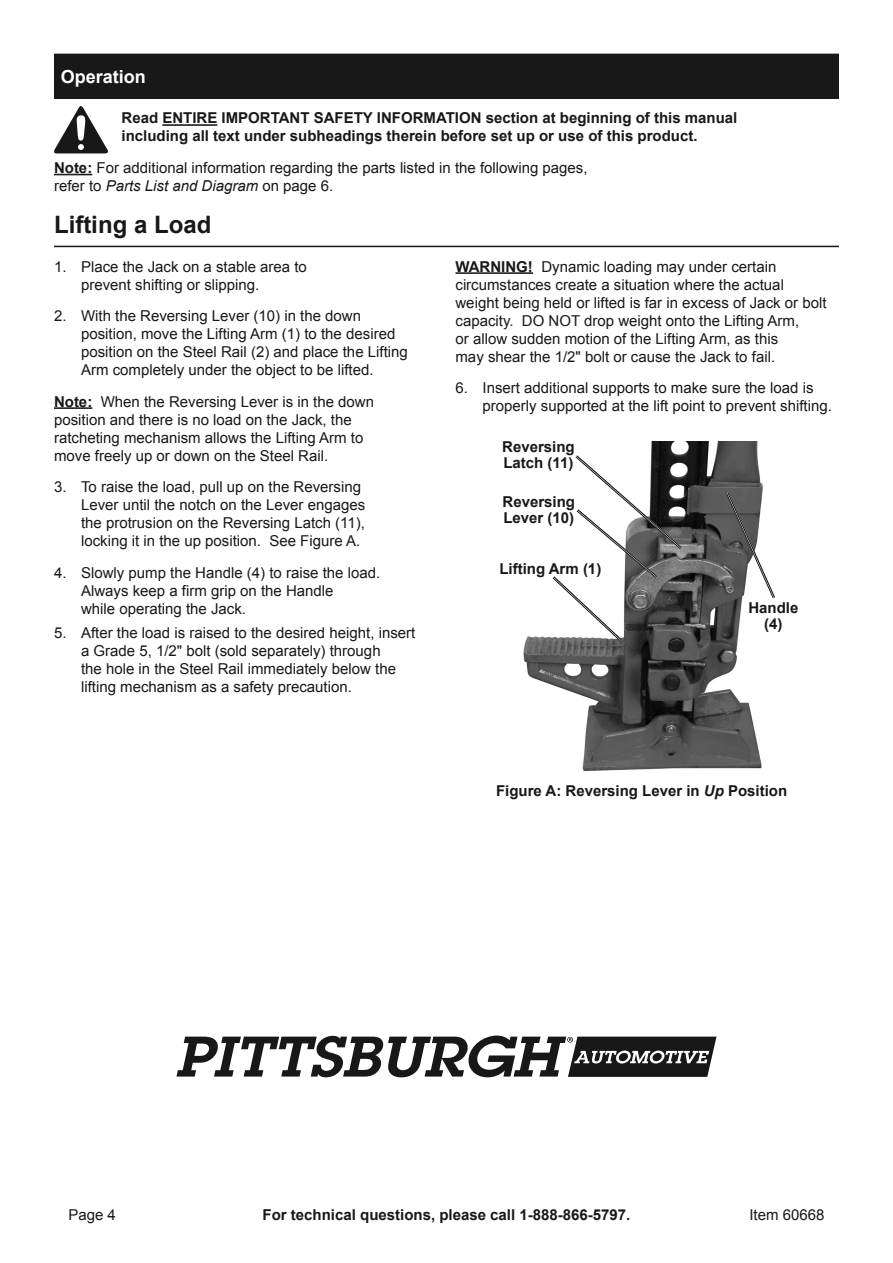
<style>
.page{position:relative;width:893px;height:1263px;background:#fff}
.page>*{position:absolute;margin:0;border:0;box-sizing:border-box;transform-origin:0 0}
.Subheading{font:700 24px "Arial";color:#181818}
.Heading{font:700 18px "Arial";color:#fff}
.Note{font:15px/18px "Arial";color:#181818}
.Indented_no_list{font:700 15px/16.5px "Arial";color:#181818}
.s1{font-weight:700}
.s2{font-style:italic}
</style>
<div class="page">
<div style="left:54px;top:54px;width:785px;height:45px;background:#181818"></div>
<hr style="left:162px;top:124px;width:55px;height:2px;background:#181818">
<hr style="left:54px;top:174px;width:38px;height:1px;background:#181818">
<hr style="left:54px;top:246px;width:785px;height:1px;background:#181818">
<svg style="left:54px;top:106px;width:54px;height:47px"></svg>
<hr style="left:54px;top:407px;width:38px;height:2px;background:#181818">
<hr style="left:455px;top:272px;width:78px;height:2px;background:#181818">
<img style="left:523px;top:441px;width:240px;height:330px">
<svg style="left:724px;top:490px;width:51px;height:111px"></svg>
<svg style="left:550px;top:453px;width:134px;height:193px"></svg>
<svg style="left:176px;top:1035px;width:540px;height:42px"></svg>
<p class="Heading" style="left:61px;top:64px;width:87px">Operation</p>
<p class="Indented_no_list" style="left:122px;top:110px;width:617px;line-height:18px">Read ENTIRE IMPORTANT SAFETY INFORMATION section at beginning of this manual including all text under subheadings therein before set up or use of this product.</p>
<p class="Note" style="left:54px;top:159px;width:535px"><span class="s1">Note:</span> For additional information regarding the parts listed in the following pages, refer to <span class="s2">Parts List and Diagram</span> on page 6.</p>
<p class="Subheading" style="left:54px;top:209px;width:159px">Lifting a Load</p>
<p class="Note" style="left:81px;top:257px;width:227px;text-indent:-27px">1. Place the Jack on a stable area to prevent shifting or slipping.</p>
<p class="Note" style="left:81px;top:307px;width:328px;text-indent:-27px">2. With the Reversing Lever (10) in the down position, move the Lifting Arm (1) to the desired position on the Steel Rail (2) and place the Lifting Arm completely under the object to be lifted.</p>
<p class="Note" style="left:54px;top:392px;width:322px"><span class="s1">Note:</span> When the Reversing Lever is in the down position and there is no load on the Jack, the ratcheting mechanism allows the Lifting Arm to move freely up or down on the Steel Rail.</p>
<p class="Note" style="left:81px;top:478px;width:286px;text-indent:-27px">3. To raise the load, pull up on the Reversing Lever until the notch on the Lever engages the protrusion on the Reversing Latch (11), locking it in the up position. See Figure A.</p>
<p class="Note" style="left:81px;top:563px;width:301px;text-indent:-27px">4. Slowly pump the Handle (4) to raise the load.<br>Always keep a firm grip on the Handle<br>while operating the Jack.</p>
<p class="Note" style="left:81px;top:624px;width:336px;text-indent:-27px">5. After the load is raised to the desired height, insert a Grade 5, 1/2" bolt (sold separately) through<br>the hole in the Steel Rail immediately below the lifting mechanism as a safety precaution.</p>
<p class="Note" style="left:455px;top:257px;width:372px"><span class="s1">WARNING!</span> Dynamic loading may under certain circumstances create a situation where the actual weight being held or lifted is far in excess of Jack or bolt capacity. DO NOT drop weight onto the Lifting Arm,<br>or allow sudden motion of the Lifting Arm, as this<br>may shear the 1/2" bolt or cause the Jack to fail.</p>
<p class="Note" style="left:482px;top:379px;width:351px;text-indent:-27px">6. Insert additional supports to make sure the load is properly supported at the lift point to prevent shifting.</p>
<p class="Indented_no_list" style="left:502px;top:439px;width:74px">Reversing<br>Latch (11)</p>
<p class="Indented_no_list" style="left:503px;top:493px;width:74px">Reversing<br>Lever (10)</p>
<p class="Indented_no_list" style="left:499px;top:561px;width:103px">Lifting Arm (1)</p>
<p class="Indented_no_list" style="left:748px;top:600px;width:52px;text-align:center">Handle (4)</p>
<p class="Indented_no_list" style="left:496px;top:782px;width:293px">Figure A: Reversing Lever in <span class="s2">Up</span> Position</p>
<p class="Note" style="left:68px;top:1206px;width:49px">Page 4</p>
<p class="Indented_no_list" style="left:263px;top:1207px;width:369px">For technical questions, please call 1-888-866-5797.</p>
<p class="Note" style="left:749px;top:1206px;width:77px">Item 60668</p>
</div>
